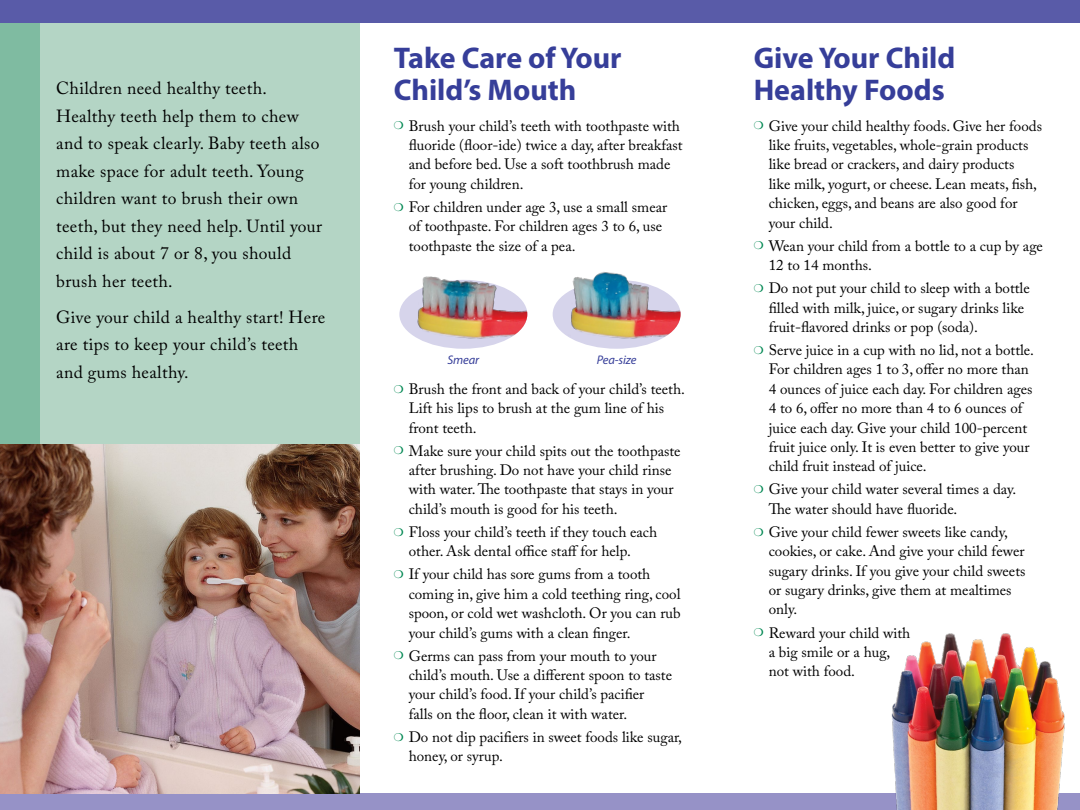
<style>
.page{position:relative;width:1080px;height:810px;background:#fff}
.page>*{position:absolute;margin:0;border:0;box-sizing:border-box;transform-origin:0 0}
.head_2{font:700 30px/32.5px "Myriad Pro";color:#363e99}
.subtext_2{font:17.5px/27.5px "Adobe Caslon Pro";letter-spacing:.02em;color:#000}
.bullet_text{font:15px/19.4px "Adobe Caslon Pro";color:#000}
.bullet_text_2{font:15px/19.4px "Adobe Caslon Pro";color:#000}
.body_text{font:italic 12.5px "Myriad Pro";letter-spacing:-.01em;color:#363e99}
</style>
<div class="page">
<div style="left:0;top:0;width:360px;height:793px;background:#b4d5c5"></div>
<div style="left:0;top:0;width:39px;height:793px;background:#7fbba1"></div>
<div style="left:0;top:0;width:1080px;height:22px;background:#595ba8"></div>
<div style="left:0;top:793px;width:1080px;height:17px;background:#9692c7"></div>
<img style="left:0;top:444px;width:360px;height:349px">
<img style="left:660px;top:289px;width:21px;height:51px">
<img style="left:553px;top:272px;width:107px;height:77px">
<img style="left:506px;top:289px;width:21px;height:51px">
<img style="left:399px;top:276px;width:107px;height:73px">
<img style="left:891px;top:633px;width:174px;height:177px">
<p class="subtext_2" style="left:56px;top:74px;width:267px">Children need healthy teeth.<br>Healthy teeth help them to chew and to speak clearly. Baby teeth also make space for adult teeth. Young children want to brush their own teeth, but they need help. Until your child is about 7 or 8, you should brush her teeth.</p>
<p class="subtext_2" style="left:56px;top:303px;width:271px">Give your child a healthy start! Here are tips to keep your child’s teeth and gums healthy.</p>
<p class="head_2" style="left:394px;top:40px;width:229px">Take Care of Your<br>Child’s Mouth</p>
<p class="bullet_text" style="left:409px;top:116px;width:275px">Brush your child’s teeth with toothpaste with fluoride (floor-ide) twice a day, after breakfast and before bed. Use a soft toothbrush made for young children.</p>
<p class="bullet_text" style="left:409px;top:197px;width:260px">For children under age 3, use a small smear of toothpaste. For children ages 3 to 6, use toothpaste the size of a pea.</p>
<p class="body_text" style="left:448px;top:352px;width:33px">Smear</p>
<p class="body_text" style="left:597px;top:352px;width:41px">Pea-size</p>
<p class="bullet_text" style="left:409px;top:379px;width:278px">Brush the front and back of your child’s teeth.<br>Lift his lips to brush at the gum line of his front teeth.</p>
<p class="bullet_text" style="left:409px;top:441px;width:273px">Make sure your child spits out the toothpaste after brushing. Do not have your child rinse with water. The toothpaste that stays in your child’s mouth is good for his teeth.</p>
<p class="bullet_text" style="left:409px;top:522px;width:250px">Floss your child’s teeth if they touch each other. Ask dental office staff for help.</p>
<p class="bullet_text" style="left:409px;top:565px;width:274px">If your child has sore gums from a tooth coming in, give him a cold teething ring, cool spoon, or cold wet washcloth. Or you can rub your child’s gums with a clean finger.</p>
<p class="bullet_text" style="left:409px;top:646px;width:265px">Germs can pass from your mouth to your child’s mouth. Use a different spoon to taste your child’s food. If your child’s pacifier falls on the floor, clean it with water.</p>
<p class="bullet_text_2" style="left:409px;top:727px;width:275px">Do not dip pacifiers in sweet foods like sugar, honey, or syrup.</p>
<p class="head_2" style="left:754px;top:40px;width:203px">Give Your Child<br>Healthy Foods</p>
<p class="bullet_text" style="left:769px;top:116px;width:275px">Give your child healthy foods. Give her foods like fruits, vegetables, whole-grain products like bread or crackers, and dairy products<br>like milk, yogurt, or cheese. Lean meats, fish, chicken, eggs, and beans are also good for your child.</p>
<p class="bullet_text" style="left:769px;top:236px;width:276px">Wean your child from a bottle to a cup by age<br>12 to 14 months.</p>
<p class="bullet_text" style="left:769px;top:278px;width:263px">Do not put your child to sleep with a bottle filled with milk, juice, or sugary drinks like fruit-flavored drinks or pop (soda).</p>
<p class="bullet_text" style="left:769px;top:340px;width:267px">Serve juice in a cup with no lid, not a bottle.<br>For children ages 1 to 3, offer no more than 4 ounces of juice each day. For children ages 4 to 6, offer no more than 4 to 6 ounces of juice each day. Give your child 100-percent fruit juice only. It is even better to give your child fruit instead of juice.</p>
<p class="bullet_text" style="left:769px;top:480px;width:249px">Give your child water several times a day.<br>The water should have fluoride.</p>
<p class="bullet_text" style="left:769px;top:522px;width:258px">Give your child fewer sweets like candy, cookies, or cake. And give your child fewer sugary drinks. If you give your child sweets or sugary drinks, give them at mealtimes only.</p>
<p class="bullet_text_2" style="left:769px;top:623px;width:143px">Reward your child with a big smile or a hug, not with food.</p>
</div>
